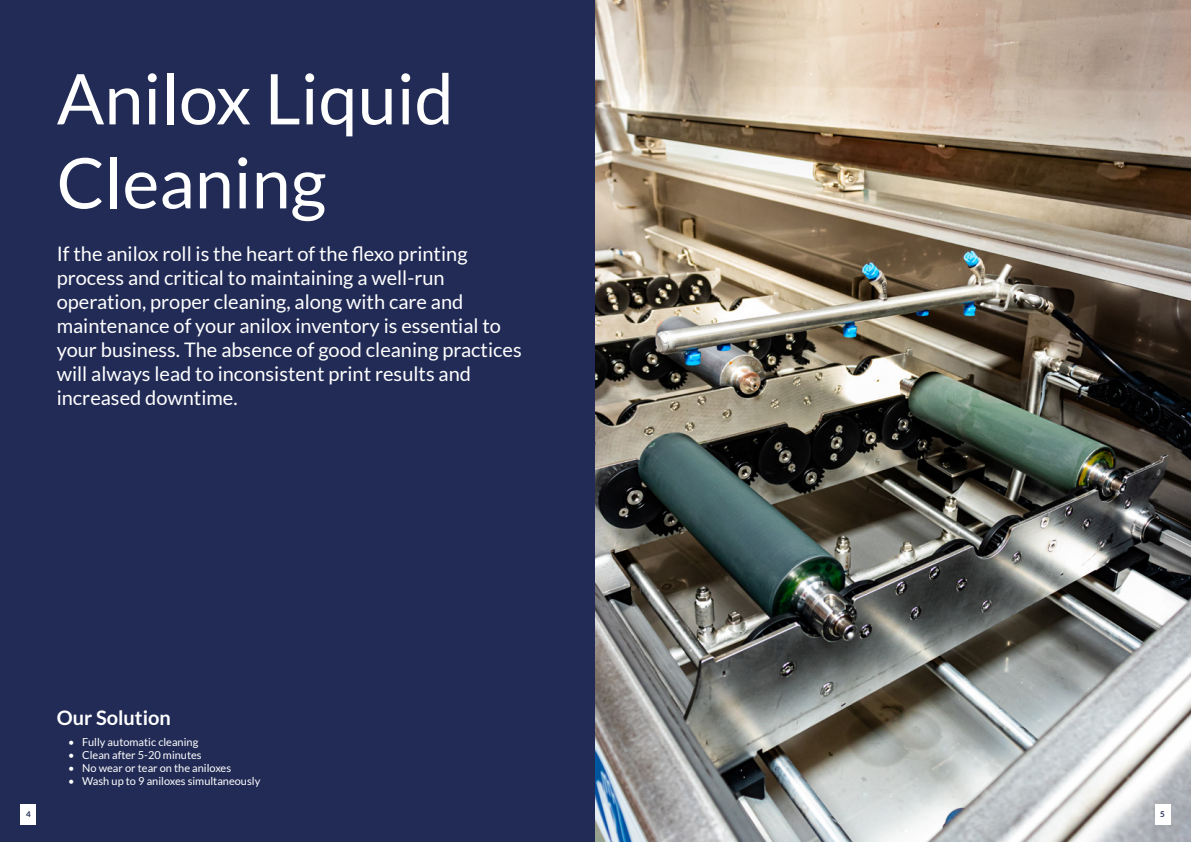
<style>
.page{position:relative;width:1191px;height:842px;background:#fff}
.page>*{position:absolute;margin:0;border:0;box-sizing:border-box;transform-origin:0 0}
.t1{font:70px/84px "Lato";color:#fff}
.t2{font:20px/24px "Lato";color:#fff}
.t3{font:700 20px "Lato";color:#fff}
.t4{font:11px "Lato";color:#fff}
.t5{font:700 8px "Lato";color:#212b55}
</style>
<div class="page">
<div style="left:0;top:0;width:595px;height:842px;background:#212b55"></div>
<img style="left:595px;top:0;width:596px;height:842px">
<div style="left:20px;top:805px;width:16px;height:19px;background:#fff"></div>
<div style="left:1154px;top:805px;width:16px;height:19px;background:#fff"></div>
<h1 class="t1" style="left:57px;top:57px;width:398px">Anilox Liquid<br>Cleaning</h1>
<p class="t2" style="left:57px;top:241px;width:466px">If the anilox roll is the heart of the flexo printing process and critical to maintaining a well-run operation, proper cleaning, along with care and maintenance of your anilox inventory is essential to your business. The absence of good cleaning practices will always lead to inconsistent print results and increased downtime.</p>
<p class="t3" style="left:57px;top:706px;width:116px">Our Solution</p>
<p class="t4" style="left:68px;top:735px;width:132px">• Fully automatic cleaning</p>
<p class="t4" style="left:68px;top:749px;width:135px">• Clean after 5-20 minutes</p>
<p class="t4" style="left:68px;top:762px;width:165px">• No wear or tear on the aniloxes</p>
<p class="t4" style="left:68px;top:775px;width:194px">• Wash up to 9 aniloxes simultaneously</p>
<p class="t5" style="left:26px;top:809px;width:6px">84</p>
<p class="t5" style="left:1160px;top:809px;width:6px">95</p>
</div>
